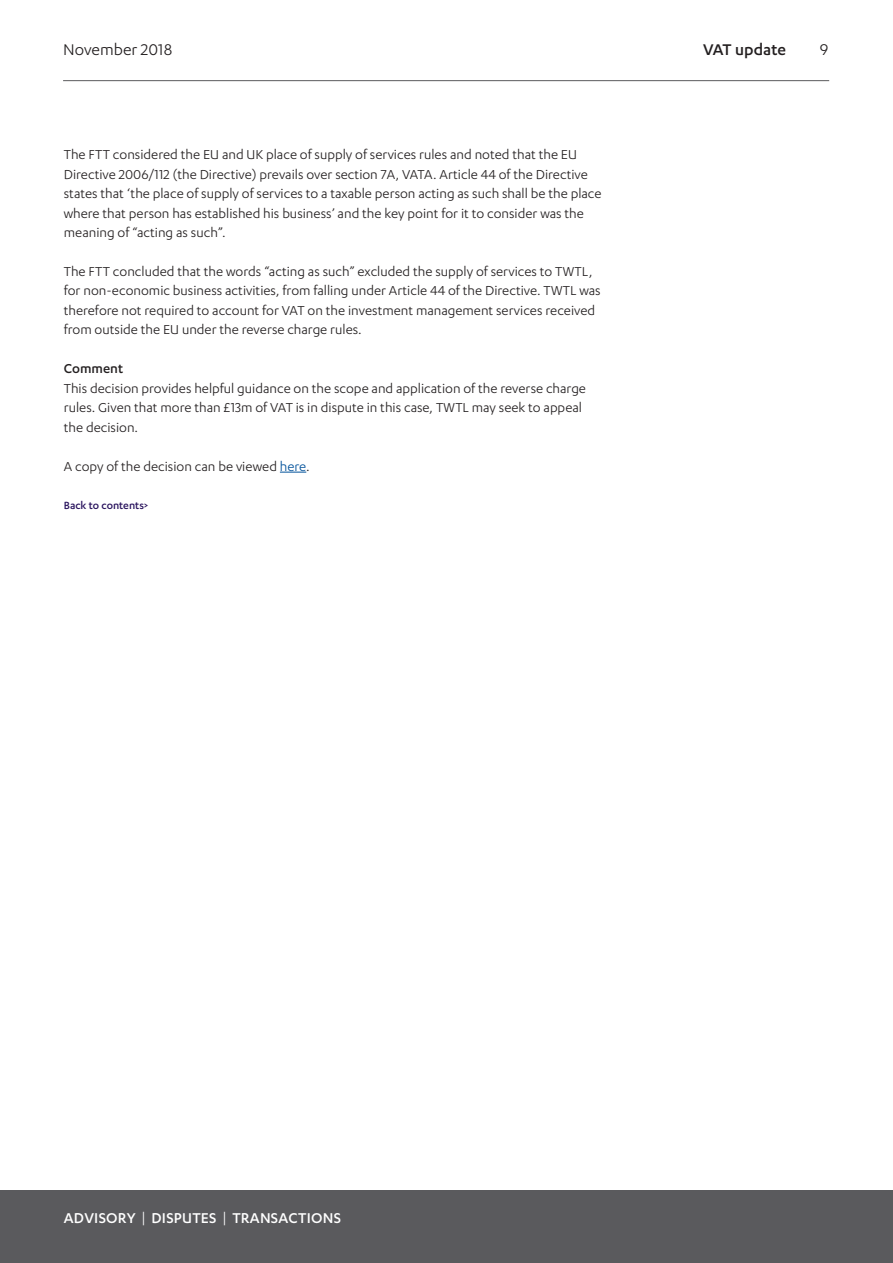
<style>
.page{position:relative;width:893px;height:1263px;background:#fff}
.page>*{position:absolute;margin:0;border:0;box-sizing:border-box;transform-origin:0 0}
.t1{font:18px "Karbon";color:#231f20}
.t2{font:500 18px "Karbon";color:#231f20}
.t3{font:500 16.5px "Karbon";letter-spacing:.015em;color:#fff}
.Body{font:15px/19.5px "Karbon";color:#231f20}
.Heading_3{font:500 15px "Karbon";color:#231f20}
.Heading_2__pink{font:500 12px "Karbon";color:#29135d}
.s1{color:#01519a}
.s2{font-weight:400}
</style>
<div class="page">
<hr style="left:63px;top:80px;width:766px;height:1px;background:#5a5a5d">
<div style="left:0;top:1191px;width:893px;height:72px;background:#5a5a5d"></div>
<svg style="left:280px;top:472px;width:26px;height:1px"></svg>
<p class="t1" style="left:63px;top:39px;width:111px">November 2018</p>
<p class="t2" style="left:703px;top:39px;width:84px">VAT update</p>
<p class="t1" style="left:820px;top:39px;width:10px">9</p>
<p class="Body" style="left:64px;top:144px;width:539px">The FTT considered the EU and UK place of supply of services rules and noted that the EU Directive 2006/112 (the Directive) prevails over section 7A, VATA. Article 44 of the Directive states that ‘the place of supply of services to a taxable person acting as such shall be the place where that person has established his business’ and the key point for it to consider was the meaning of “acting as such”.</p>
<p class="Body" style="left:64px;top:261px;width:538px">The FTT concluded that the words “acting as such” excluded the supply of services to TWTL, for non-economic business activities, from falling under Article 44 of the Directive. TWTL was therefore not required to account for VAT on the investment management services received from outside the EU under the reverse charge rules.</p>
<p class="Heading_3" style="left:64px;top:360px;width:61px">Comment</p>
<p class="Body" style="left:64px;top:378px;width:524px">This decision provides helpful guidance on the scope and application of the reverse charge rules. Given that more than £13m of VAT is in dispute in this case, TWTL may seek to appeal the decision.</p>
<p class="Body" style="left:64px;top:456px;width:248px">A copy of the decision can be viewed <span class="s1">here</span>.</p>
<p class="Heading_2__pink" style="left:64px;top:499px;width:86px">Back to contents&gt;</p>
<p class="t3" style="left:64px;top:1208px;width:279px">ADVISORY <span class="s2">|</span> DISPUTES <span class="s2">|</span> TRANSACTIONS</p>
</div>
